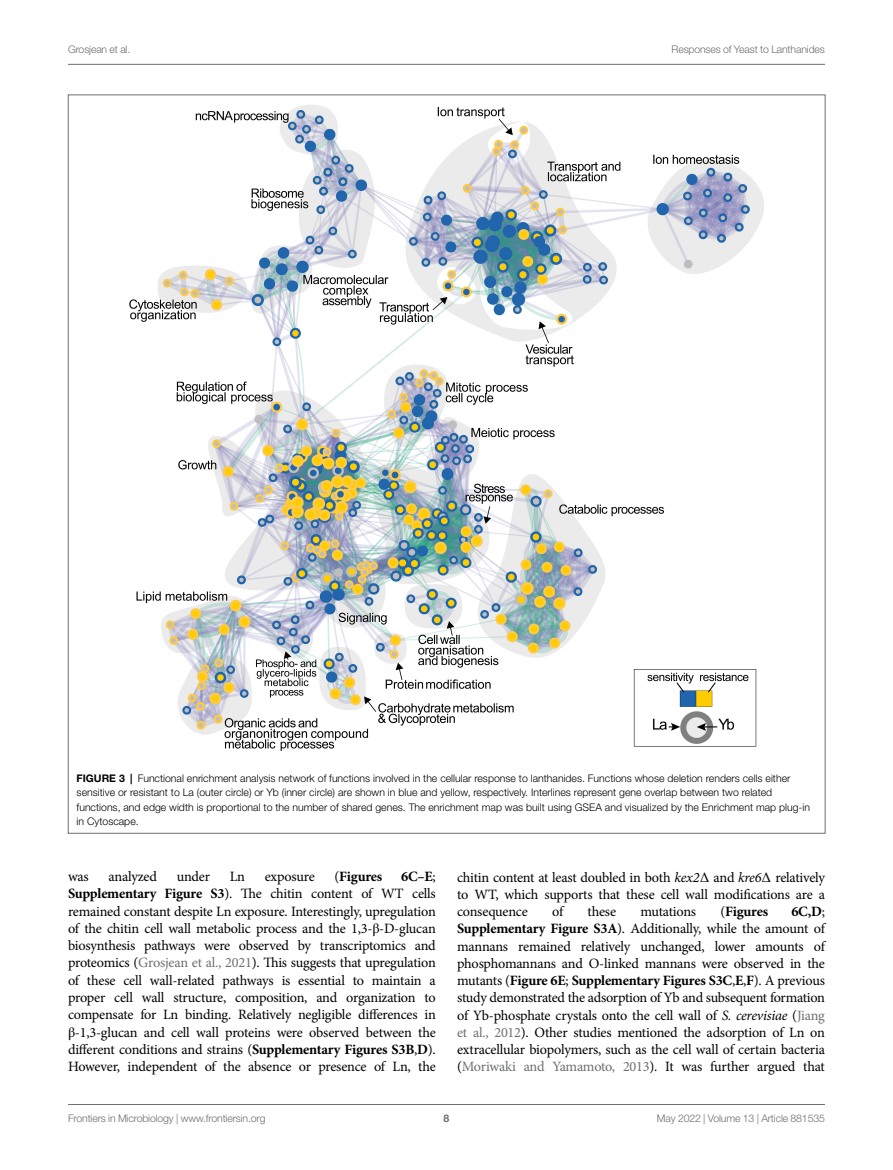
<style>
.page{position:relative;width:893px;height:1170px;background:#fff}
.page>*{position:absolute;margin:0;border:0;box-sizing:border-box;transform-origin:0 0}
.TEXT_FLUSH{font:14.25px/17.2px "Minion Pro";letter-spacing:-.015em;color:#000;text-align:justify}
.TEXT_FLUSH-2{font:700 14.25px "Minion Pro";letter-spacing:-.015em;color:#000}
.FIG_LEG{font:300 10.5px/14.2px "Helvetica Neue LT Std";color:#000}
.t1{font:300 10.5px "Helvetica Neue LT Std";letter-spacing:-.015em;color:#6d6e71}
.t2{font:700 10.5px "Helvetica Neue LT Std";color:#6d6e71}
.s1{font-weight:700}
.s2{font-weight:400}
.s3{font-family:"STIX General"}
.s4{color:#6d6e71}
.s5{font-style:italic}
</style>
<div class="page">
<hr style="left:68px;top:64px;width:757px;height:1px;background:#6d6e71">
<hr style="left:68px;top:1104px;width:757px;height:1px;background:#6d6e71">
<img style="left:129px;top:105px;width:635px;height:646px">
<p class="t1" style="left:68px;top:42px;width:64px">Grosjean et al.</p>
<p class="t1" style="left:671px;top:42px;width:155px">Responses of Yeast to Lanthanides</p>
<p class="FIG_LEG" style="left:77px;top:771px;width:735px"><span class="s1">FIGURE 3 |</span> Functional enrichment analysis network of functions involved in the cellular response to lanthanides. Functions whose deletion renders cells either sensitive or resistant to La (outer circle) or Yb (inner circle) are shown in blue and yellow, respectively. Interlines represent gene overlap between two related functions, and edge width is proportional to the number of shared genes. The enrichment map was built using GSEA and visualized by the Enrichment map plug-in in Cytoscape.</p>
<p class="TEXT_FLUSH" style="left:68px;top:868px;width:22px">was</p>
<p class="TEXT_FLUSH" style="left:109px;top:868px;width:50px">analyzed</p>
<p class="TEXT_FLUSH" style="left:177px;top:868px;width:35px">under</p>
<p class="TEXT_FLUSH" style="left:230px;top:868px;width:17px">Ln</p>
<p class="TEXT_FLUSH" style="left:265px;top:868px;width:52px">exposure</p>
<p class="TEXT_FLUSH-2" style="left:335px;top:868px;width:49px"><span class="s2">(</span>Figures</p>
<p class="TEXT_FLUSH" style="left:68px;top:868px;width:369px;text-indent:333px"><span class="s1">6C–E</span>; <span class="s1">Supplementary Figure S3</span>). The chitin content of WT cells remained constant despite Ln exposure. Interestingly, upregulation of the chitin cell wall metabolic process and the 1,3-<span class="s3">β</span>-D-glucan biosynthesis pathways were observed by transcriptomics and proteomics (<span class="s4">Grosjean et al., 2021</span>). This suggests that upregulation of these cell wall-related pathways is essential to maintain a proper cell wall structure, composition, and organization to compensate for Ln binding. Relatively negligible differences in <span class="s3">β</span>-1,3-glucan and cell wall proteins were observed between the different conditions and strains (<span class="s1">Supplementary Figures S3B</span>,<span class="s1">D</span>).<br>However, independent of the absence or presence of Ln, the</p>
<p class="TEXT_FLUSH" style="left:457px;top:868px;width:369px">chitin content at least doubled in both <span class="s5">kex2</span><span class="s3">∆</span> and <span class="s5">kre6</span><span class="s3">∆</span> relatively to WT, which supports that these cell wall modifications are a consequence</p>
<p class="TEXT_FLUSH" style="left:552px;top:902px;width:13px">of</p>
<p class="TEXT_FLUSH" style="left:587px;top:902px;width:30px">these</p>
<p class="TEXT_FLUSH" style="left:640px;top:902px;width:57px">mutations</p>
<p class="TEXT_FLUSH-2" style="left:720px;top:902px;width:49px"><span class="s2">(</span>Figures</p>
<p class="TEXT_FLUSH" style="left:457px;top:902px;width:369px;text-indent:334px"><span class="s1">6C,D</span>; <span class="s1">Supplementary Figure S3A</span>). Additionally, while the amount of mannans remained relatively unchanged, lower amounts of phosphomannans and O-linked mannans were observed in the mutants (<span class="s1">Figure 6E</span>; <span class="s1">Supplementary Figures S3C</span>,<span class="s1">E</span>,<span class="s1">F</span>). A previous study demonstrated the adsorption of Yb and subsequent formation of Yb-phosphate crystals onto the cell wall of <span class="s5">S. cerevisiae</span> (<span class="s4">Jiang et al., 2012</span>). Other studies mentioned the adsorption of Ln on extracellular biopolymers, such as the cell wall of certain bacteria (<span class="s4">Moriwaki and Yamamoto, 2013</span>). It was further argued that</p>
<p class="t1" style="left:68px;top:1111px;width:199px">Frontiers in Microbiology | www.frontiersin.org</p>
<p class="t2" style="left:444px;top:1111px;width:7px">8</p>
<p class="t1" style="left:657px;top:1111px;width:169px">May 2022 | Volume 13 | Article 881535</p>
</div>
